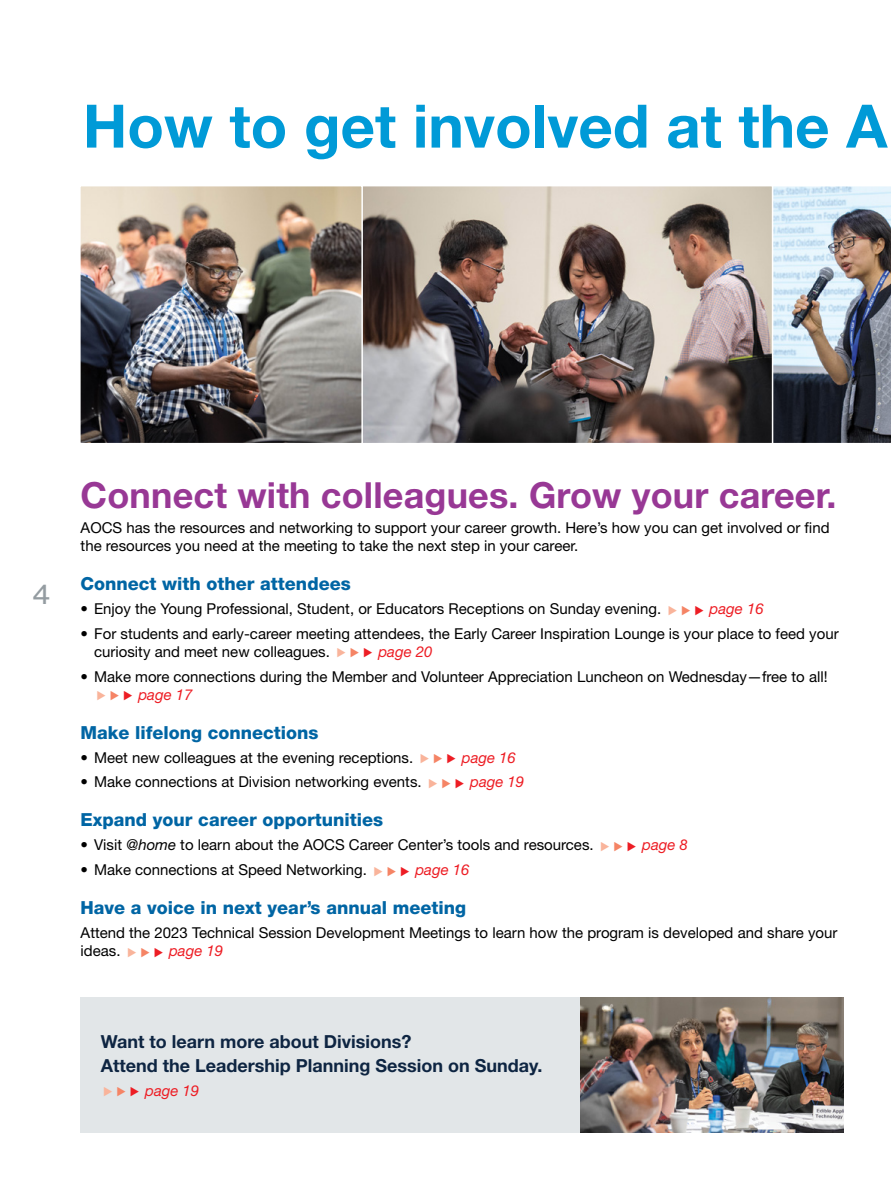
<style>
.page{position:relative;width:891px;height:1188px;background:#fff}
.page>*{position:absolute;margin:0;border:0;box-sizing:border-box;transform-origin:0 0}
.t1{font:700 60px "Helvetica Neue LT Std";color:#009ad7}
.t2{font:700 36px "Helvetica Neue LT Std";letter-spacing:.005em;color:#983895}
.t3{font:expanded 27px "Helvetica Neue LT Std";color:#949ca1}
.t4{font:800 18px "Helvetica Neue LT Std";color:#0065a4}
.t5{font:700 18px/24px "Helvetica Neue LT Std";color:#0e2542}
.t6{font:15px/18px "Helvetica Neue LT Std";color:#000}
.t7{font:italic 15px "Helvetica Neue LT Std";color:#ed1d24}
.s1{font-style:italic}
</style>
<div class="page">
<img style="left:774px;top:186px;width:117px;height:257px">
<img style="left:364px;top:186px;width:410px;height:257px">
<img style="left:80px;top:186px;width:284px;height:257px">
<img style="left:580px;top:998px;width:263px;height:135px">
<div style="left:81px;top:998px;width:499px;height:135px;background:#e2e6e8"></div>
<h1 class="t1" style="left:83px;top:89px;width:806px">How to get involved at the A</h1>
<h3 class="t3" style="left:32px;top:578px;width:20px">4</h3>
<h2 class="t2" style="left:81px;top:473px;width:758px">Connect with colleagues. Grow your career.</h2>
<p class="t6" style="left:81px;top:519px;width:750px">AOCS has the resources and networking to support your career growth. Here’s how you can get involved or find the resources you need at the meeting to take the next step in your career.</p>
<p class="t4" style="left:81px;top:573px;width:272px">Connect with other attendees</p>
<p class="t6" style="left:81px;top:600px;width:582px">• Enjoy the Young Professional, Student, or Educators Receptions on Sunday evening.</p>
<p class="t7" style="left:710px;top:600px;width:56px">page 16</p>
<p class="t6" style="left:94px;top:624px;width:746px;text-indent:-14px">• For students and early-career meeting attendees, the Early Career Inspiration Lounge is your place to feed your curiosity and meet new colleagues.</p>
<p class="t7" style="left:378px;top:643px;width:56px">page 20</p>
<p class="t6" style="left:81px;top:667px;width:749px">• Make more connections during the Member and Volunteer Appreciation Luncheon on Wednesday—free to all!</p>
<p class="t7" style="left:138px;top:685px;width:56px">page 17</p>
<p class="t4" style="left:81px;top:722px;width:240px">Make lifelong connections</p>
<p class="t6" style="left:81px;top:748px;width:334px">• Meet new colleagues at the evening receptions.</p>
<p class="t7" style="left:462px;top:748px;width:56px">page 16</p>
<p class="t6" style="left:81px;top:773px;width:343px">• Make connections at Division networking events.</p>
<p class="t7" style="left:470px;top:773px;width:56px">page 19</p>
<p class="t4" style="left:81px;top:809px;width:304px">Expand your career opportunities</p>
<p class="t6" style="left:81px;top:836px;width:515px">• Visit <span class="s1">@home</span> to learn about the AOCS Career Center’s tools and resources.</p>
<p class="t7" style="left:642px;top:836px;width:47px">page 8</p>
<p class="t6" style="left:81px;top:861px;width:288px">• Make connections at Speed Networking.</p>
<p class="t7" style="left:415px;top:861px;width:56px">page 16</p>
<p class="t4" style="left:81px;top:897px;width:387px">Have a voice in next year’s annual meeting</p>
<p class="t6" style="left:81px;top:924px;width:758px">Attend the 2023 Technical Session Development Meetings to learn how the program is developed and share your ideas.</p>
<p class="t7" style="left:169px;top:942px;width:56px">page 19</p>
<p class="t5" style="left:101px;top:1029px;width:443px">Want to learn more about Divisions?<br>Attend the Leadership Planning Session on Sunday.</p>
<p class="t7" style="left:145px;top:1081px;width:56px">page 19</p>
</div>
